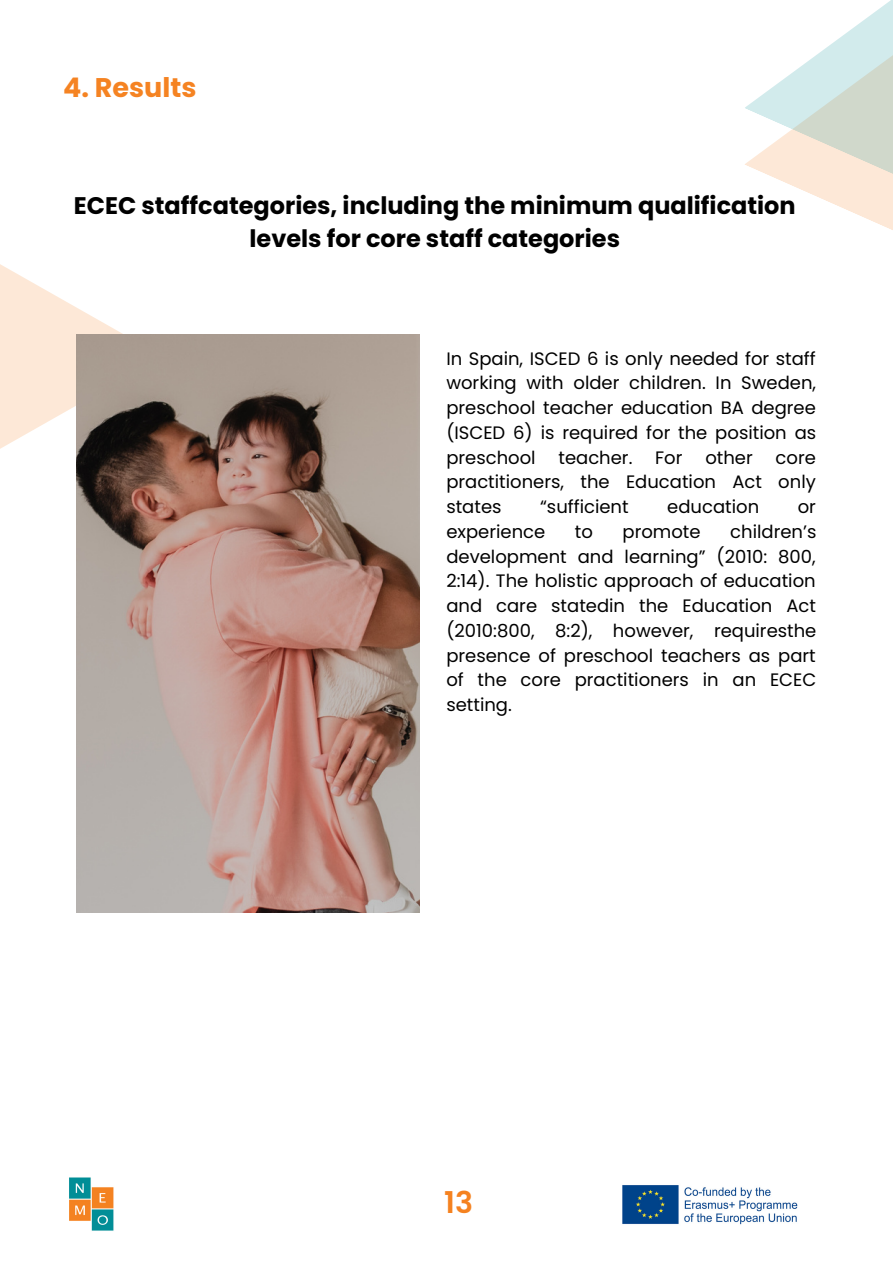
<style>
.page{position:relative;width:893px;height:1264px;background:#fff}
.page>*{position:absolute;margin:0;border:0;box-sizing:border-box;transform-origin:0 0}
.t1{font:600 30px "Poppins";color:#f58220}
.t2{font:700 27px "Poppins";color:#f58322}
.t3{font:700 24px/32.5px "Poppins";color:#000;text-align:center}
.t4{font:18px/24.8px "Poppins";color:#000;text-align:justify}
</style>
<div class="page">
<svg style="left:0;top:264px;width:123px;height:359px"></svg>
<img style="left:69px;top:1177px;width:45px;height:54px">
<svg style="left:745px;top:0;width:147px;height:230px"></svg>
<img style="left:77px;top:334px;width:342px;height:578px">
<img style="left:622px;top:1185px;width:176px;height:40px">
<h2 class="t2" style="left:63px;top:69px;width:134px">4. Results</h2>
<h3 class="t3" style="left:74px;top:190px;width:723px">ECEC staffcategories, including the minimum qualification levels for core staff categories</h3>
<p class="t4" style="left:446px;top:346px;width:371px">In Spain, ISCED 6 is only needed for staff working with older children. In Sweden, preschool teacher education BA degree (ISCED 6) is required for the position as preschool</p>
<p class="t4" style="left:558px;top:445px;width:75px">teacher.</p>
<p class="t4" style="left:655px;top:445px;width:29px">For</p>
<p class="t4" style="left:705px;top:445px;width:49px">other</p>
<p class="t4" style="left:446px;top:445px;width:371px;text-indent:329px">core practitioners, the Education Act only states</p>
<p class="t4" style="left:540px;top:494px;width:90px">“sufficient</p>
<p class="t4" style="left:667px;top:494px;width:93px">education</p>
<p class="t4" style="left:797px;top:494px;width:20px">or</p>
<p class="t4" style="left:446px;top:519px;width:100px">experience</p>
<p class="t4" style="left:575px;top:519px;width:20px">to</p>
<p class="t4" style="left:622px;top:519px;width:80px">promote</p>
<p class="t4" style="left:446px;top:519px;width:371px;text-indent:284px">children’s development and learning” (2010: 800, 2:14). The holistic approach of education and care statedin the Education Act (2010:800, 8:2), however, requiresthe presence of preschool teachers as part of the core practitioners in an ECEC setting.</p>
<h1 class="t1" style="left:444px;top:1181px;width:30px">13</h1>
</div>
